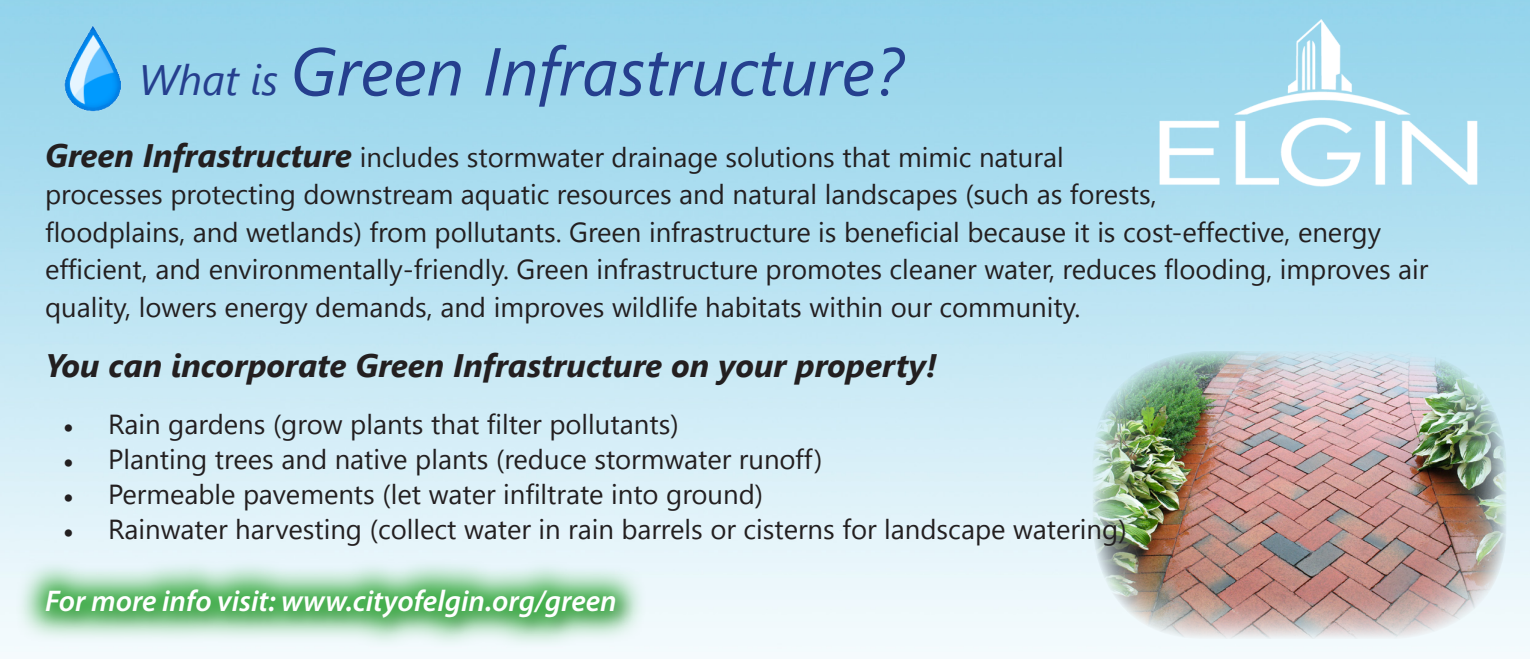
<style>
.page{position:relative;width:1530px;height:659px;background:#fff}
.page>*{position:absolute;margin:0;border:0;box-sizing:border-box;transform-origin:0 0}
.t1{font:italic 67.5px "Segoe UI";color:#253f8e}
.t2{font:italic 700 32.5px "Segoe UI";color:#231f20}
.t3{font:italic 600 30px "Myriad Pro";color:#fff}
.t4{font:27.5px/37.5px "Segoe UI";color:#231f20}
.s1{font-size:42.5px}
.s2{font-weight:700;font-style:italic;font-size:32.5px}
.s3{font-family:"Minion Pro"}
</style>
<div class="page">
<img style="left:63px;top:25px;width:65px;height:90px">
<img style="left:1155px;top:20px;width:330px;height:176px">
<svg style="left:16px;top:559px;width:631px;height:90px;background:#a9d9b5"></svg>
<img style="left:1093px;top:351px;width:414px;height:288px">
<p class="t1" style="left:139px;top:25px;width:766px"><span class="s1">What is</span> Green Infrastructure?</p>
<p class="t4" style="left:45px;top:137px;width:1385px"><span class="s2">Green Infrastructure</span> includes stormwater drainage solutions that mimic natural<br>processes protecting downstream aquatic resources and natural landscapes (such as forests,<br>floodplains, and wetlands) from pollutants. Green infrastructure is beneficial because it is cost-effective, energy efficient, and environmentally-friendly. Green infrastructure promotes cleaner water, reduces flooding, improves air quality, lowers energy demands, and improves wildlife habitats within our community.</p>
<p class="t2" style="left:45px;top:342px;width:894px">You can incorporate Green Infrastructure on your property!</p>
<p class="t4" style="left:63px;top:404px;width:617px"><span class="s3">•</span> Rain gardens (grow plants that filter pollutants)</p>
<p class="t4" style="left:63px;top:439px;width:761px"><span class="s3">•</span> Planting trees and native plants (reduce stormwater runoff)</p>
<p class="t4" style="left:63px;top:474px;width:702px"><span class="s3">•</span> Permeable pavements (let water infiltrate into ground)</p>
<p class="t4" style="left:63px;top:509px;width:1065px"><span class="s3">•</span> Rainwater harvesting (collect water in rain barrels or cisterns for landscape watering)</p>
<p class="t3" style="left:45px;top:582px;width:573px">For more info visit: www.cityofelgin.org/green</p>
</div>
